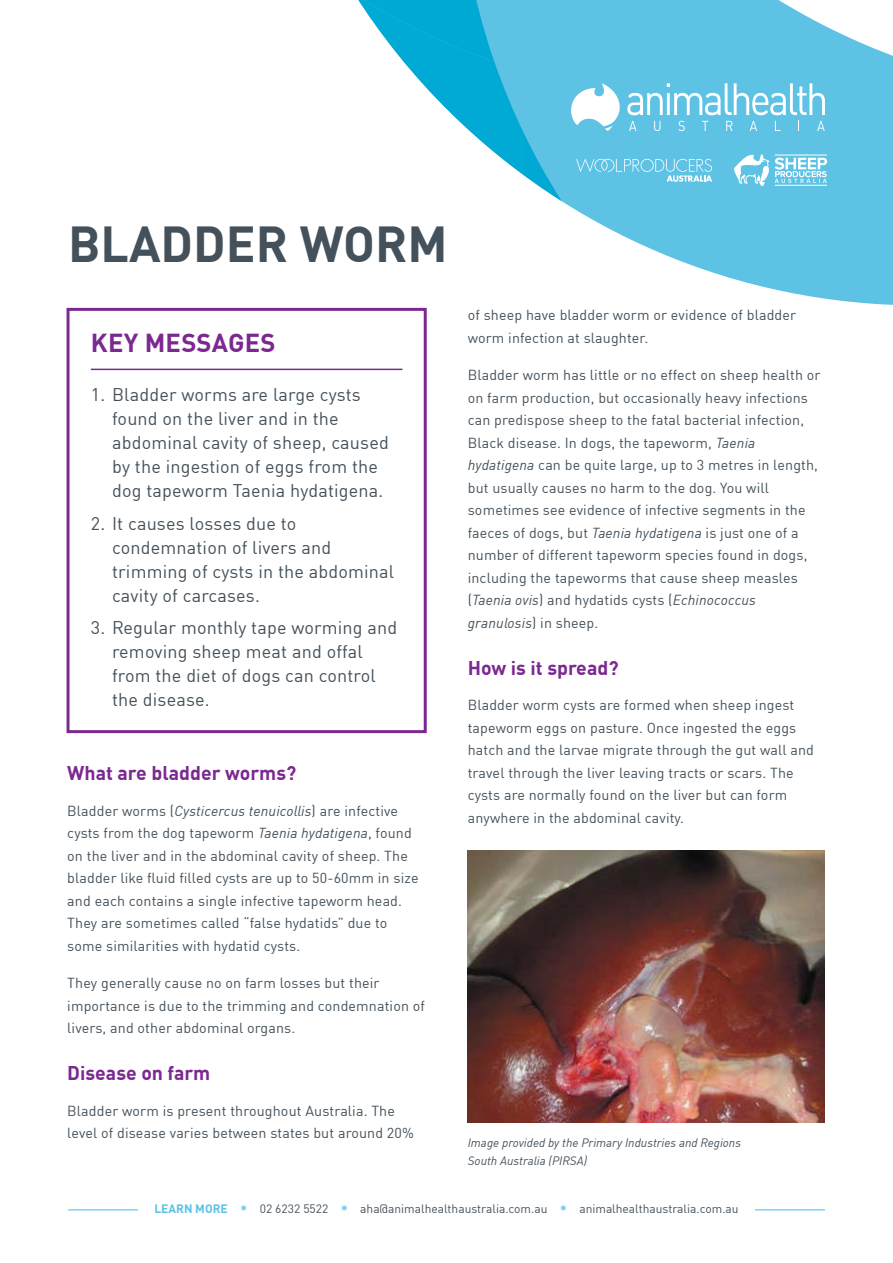
<style>
.page{position:relative;width:893px;height:1263px;background:#fff}
.page>*{position:absolute;margin:0;border:0;box-sizing:border-box;transform-origin:0 0}
.t1{font:700 49.5px "DIN Offc Pro";color:#44515b}
.t2{font:700 25.5px "DIN Offc Pro";letter-spacing:.01em;color:#7b2991}
.t3{font:700 19.5px "DIN Offc Pro";color:#7b2991}
.t4{font:18px/24px "DIN Offc Pro";letter-spacing:.01em;color:#44515b}
.t5{font:14.25px/22.5px "DIN Offc Pro";letter-spacing:.01em;color:#44515b}
.t6{font:12px "DIN Offc Pro";color:#44515b}
.t7{font:italic 12px/18px "DIN Offc Pro";color:#44515b}
.s1{font-style:italic}
.s2{font-weight:700;color:#5ec2e5}
.s3{font-size:15px;color:#7cd3f6}
</style>
<div class="page">
<svg style="left:561px;top:0;width:332px;height:305px;fill:#5ec2e5"></svg>
<img style="left:358px;top:0;width:204px;height:201px">
<hr style="left:68px;top:1209px;width:757px;height:1px;background:#7cd3f6">
<div style="left:138px;top:1180px;width:617px;height:55px;background:#fff"></div>
<svg style="left:568px;top:83px;width:52px;height:48px"></svg>
<svg style="left:627px;top:83px;width:198px;height:32px"></svg>
<svg style="left:629px;top:121px;width:7px;height:10px"></svg>
<svg style="left:654px;top:121px;width:6px;height:10px"></svg>
<svg style="left:678px;top:121px;width:7px;height:10px"></svg>
<svg style="left:702px;top:121px;width:6px;height:10px"></svg>
<svg style="left:726px;top:121px;width:7px;height:10px"></svg>
<svg style="left:750px;top:121px;width:7px;height:10px"></svg>
<svg style="left:775px;top:121px;width:6px;height:10px"></svg>
<svg style="left:817px;top:121px;width:8px;height:10px"></svg>
<svg style="left:576px;top:158px;width:136px;height:24px;background:#76cbe8"></svg>
<svg style="left:775px;top:158px;width:52px;height:25px"></svg>
<hr style="left:775px;top:155px;width:52px;height:1px;background:#fff">
<hr style="left:775px;top:185px;width:52px;height:1px;background:#fff">
<svg style="left:734px;top:154px;width:35px;height:32px"></svg>
<hr style="left:91px;top:369px;width:311px;height:1px;background:#7b2991">
<div style="left:67px;top:308px;width:360px;height:425px;border:3px solid #7b2991"></div>
<img style="left:468px;top:850px;width:357px;height:273px">
<h1 class="t1" style="left:68px;top:202px;width:381px">BLADDER WORM</h1>
<h2 class="t2" style="left:91px;top:321px;width:186px">KEY MESSAGES</h2>
<p class="t4" style="left:112px;top:381px;width:278px;text-indent:-21px">1. Bladder worms are large cysts found on the liver and in the abdominal cavity of sheep, caused by the ingestion of eggs from the dog tapeworm Taenia hydatigena.</p>
<p class="t4" style="left:112px;top:509px;width:284px;text-indent:-21px">2. It causes losses due to condemnation of livers and trimming of cysts in the abdominal cavity of carcases.</p>
<p class="t4" style="left:112px;top:614px;width:287px;text-indent:-21px">3. Regular monthly tape worming and removing sheep meat and offal from the diet of dogs can control the disease.</p>
<h3 class="t3" style="left:67px;top:757px;width:231px">What are bladder worms?</h3>
<p class="t5" style="left:67px;top:798px;width:353px">Bladder worms (<span class="s1">Cysticercus tenuicollis</span>) are infective cysts from the dog tapeworm <span class="s1">Taenia hydatigena</span>, found on the liver and in the abdominal cavity of sheep. The bladder like fluid filled cysts are up to 50-60mm in size and each contains a single infective tapeworm head.<br>They are sometimes called “false hydatids” due to some similarities with hydatid cysts.</p>
<p class="t5" style="left:67px;top:970px;width:359px">They generally cause no on farm losses but their importance is due to the trimming and condemnation of livers, and other abdominal organs.</p>
<h3 class="t3" style="left:67px;top:1057px;width:145px">Disease on farm</h3>
<p class="t5" style="left:67px;top:1098px;width:348px">Bladder worm is present throughout Australia. The level of disease varies between states but around 20%</p>
<p class="t5" style="left:468px;top:302px;width:330px">of sheep have bladder worm or evidence of bladder worm infection at slaughter.</p>
<p class="t5" style="left:468px;top:362px;width:354px">Bladder worm has little or no effect on sheep health or on farm production, but occasionally heavy infections can predispose sheep to the fatal bacterial infection, Black disease. In dogs, the tapeworm, <span class="s1">Taenia hydatigena</span> can be quite large, up to 3 metres in length, but usually causes no harm to the dog. You will sometimes see evidence of infective segments in the faeces of dogs, but <span class="s1">Taenia hydatigena</span> is just one of a number of different tapeworm species found in dogs, including the tapeworms that cause sheep measles (<span class="s1">Taenia ovis</span>) and hydatids cysts (<span class="s1">Echinococcus granulosis</span>) in sheep.</p>
<h3 class="t3" style="left:468px;top:652px;width:152px">How is it spread?</h3>
<p class="t5" style="left:468px;top:692px;width:348px">Bladder worm cysts are formed when sheep ingest tapeworm eggs on pasture. Once ingested the eggs hatch and the larvae migrate through the gut wall and travel through the liver leaving tracts or scars. The cysts are normally found on the liver but can form anywhere in the abdominal cavity.</p>
<p class="t7" style="left:468px;top:1133px;width:275px">Image provided by the Primary Industries and Regions<br>South Australia (PIRSA)</p>
<p class="t6" style="left:154px;top:1200px;width:586px"><span class="s2">LEARN MORE</span> <span class="s3">•</span> 02 6232 5522 <span class="s3">•</span> aha@animalhealthaustralia.com.au <span class="s3">•</span> animalhealthaustralia.com.au</p>
</div>
